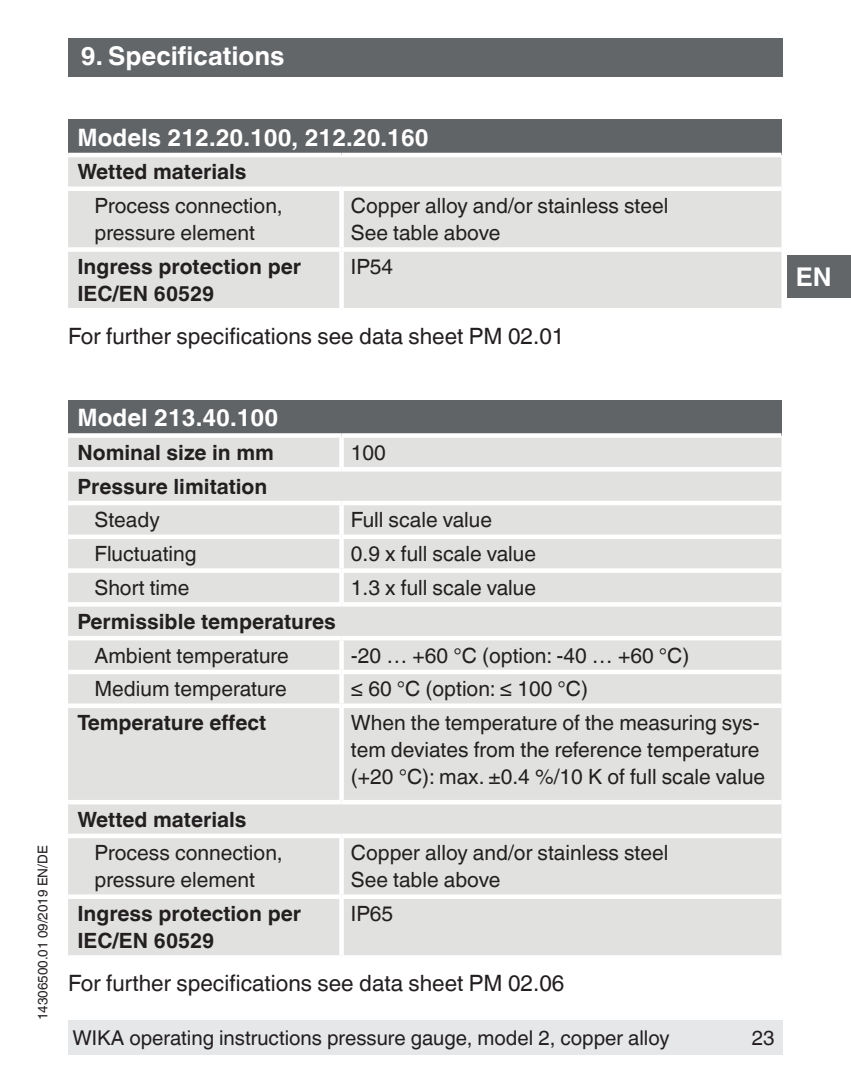
<style>
.page{position:relative;width:851px;height:1080px;background:#fff}
.page>*{position:absolute;margin:0;border:0;box-sizing:border-box;transform-origin:0 0}
.t1{font:700 25.8px "Helvetica World";color:#fff}
.t2{font:700 24px "Helvetica World";color:#fff}
.t3{font:22.5px "Helvetica World";color:#231f20}
.t4{font:21px/27px "Helvetica World";color:#231f20}
.t5{font:700 21px/27px "Helvetica World";color:#231f20}
.t6{font:20.4px "Helvetica World";color:#231f20}
.t7{font:13.5px "Helvetica World";color:#231f20}
</style>
<div class="page">
<div style="left:787px;top:255px;width:63px;height:43px;background:#636669"></div>
<div style="left:68px;top:38px;width:714px;height:39px;background:#636669"></div>
<div style="left:68px;top:1020px;width:714px;height:34px;background:#e6e7e9"></div>
<div style="left:68px;top:119px;width:713px;height:36px;background:#616466"></div>
<div style="left:68px;top:157px;width:713px;height:151px;background:#e1e2e0"></div>
<hr style="left:68px;top:153px;width:273px;height:4px;background:#fff">
<hr style="left:341px;top:153px;width:440px;height:4px;background:#fff">
<hr style="left:68px;top:187px;width:273px;height:4px;background:#fff">
<hr style="left:341px;top:187px;width:440px;height:4px;background:#fff">
<div style="left:341px;top:247px;width:440px;height:5px;background:#fff"></div>
<div style="left:339px;top:191px;width:5px;height:56px;background:#fff"></div>
<div style="left:68px;top:247px;width:273px;height:5px;background:#fff"></div>
<div style="left:339px;top:252px;width:5px;height:56px;background:#fff"></div>
<div style="left:68px;top:400px;width:713px;height:35px;background:#616466"></div>
<div style="left:68px;top:438px;width:713px;height:517px;background:#e1e2e0"></div>
<div style="left:68px;top:607px;width:713px;height:96px;background:#e1e2df"></div>
<div style="left:68px;top:433px;width:273px;height:5px;background:#fff"></div>
<div style="left:339px;top:640px;width:5px;height:30px;background:#fff"></div>
<div style="left:339px;top:674px;width:5px;height:29px;background:#fff"></div>
<div style="left:339px;top:438px;width:5px;height:29px;background:#fff"></div>
<div style="left:341px;top:433px;width:440px;height:5px;background:#fff"></div>
<hr style="left:68px;top:800px;width:273px;height:4px;background:#fff">
<hr style="left:341px;top:800px;width:440px;height:4px;background:#fff">
<hr style="left:68px;top:834px;width:273px;height:4px;background:#fff">
<hr style="left:341px;top:834px;width:440px;height:4px;background:#fff">
<div style="left:341px;top:894px;width:440px;height:5px;background:#fff"></div>
<div style="left:68px;top:602px;width:273px;height:5px;background:#fff"></div>
<div style="left:341px;top:602px;width:440px;height:5px;background:#fff"></div>
<hr style="left:68px;top:636px;width:273px;height:4px;background:#fff">
<hr style="left:341px;top:636px;width:440px;height:4px;background:#fff">
<hr style="left:68px;top:501px;width:273px;height:4px;background:#fff">
<hr style="left:341px;top:501px;width:440px;height:4px;background:#fff">
<div style="left:68px;top:467px;width:273px;height:5px;background:#fff"></div>
<div style="left:341px;top:467px;width:440px;height:5px;background:#fff"></div>
<div style="left:339px;top:505px;width:5px;height:30px;background:#fff"></div>
<hr style="left:68px;top:535px;width:273px;height:4px;background:#fff">
<hr style="left:341px;top:535px;width:440px;height:4px;background:#fff">
<div style="left:339px;top:539px;width:5px;height:29px;background:#fff"></div>
<div style="left:68px;top:568px;width:273px;height:5px;background:#fff"></div>
<div style="left:341px;top:568px;width:440px;height:5px;background:#fff"></div>
<div style="left:339px;top:573px;width:5px;height:29px;background:#fff"></div>
<hr style="left:68px;top:670px;width:273px;height:4px;background:#fff">
<hr style="left:341px;top:670px;width:440px;height:4px;background:#fff">
<div style="left:68px;top:703px;width:273px;height:5px;background:#fff"></div>
<div style="left:341px;top:703px;width:440px;height:5px;background:#fff"></div>
<div style="left:339px;top:708px;width:5px;height:92px;background:#fff"></div>
<div style="left:339px;top:838px;width:5px;height:56px;background:#fff"></div>
<div style="left:68px;top:894px;width:273px;height:5px;background:#fff"></div>
<div style="left:339px;top:899px;width:5px;height:56px;background:#fff"></div>
<p class="t1" style="left:81px;top:41px;width:205px">9. Specifications</p>
<p class="t2" style="left:77px;top:128px;width:353px">Models 212.20.100, 212.20.160</p>
<p class="t5" style="left:77px;top:160px;width:171px">Wetted materials</p>
<p class="t4" style="left:94px;top:194px;width:190px">Process connection, pressure element</p>
<p class="t4" style="left:351px;top:194px;width:319px">Copper alloy and/or stainless steel<br>See table above</p>
<p class="t5" style="left:77px;top:255px;width:225px">Ingress protection per<br>IEC/EN 60529</p>
<p class="t4" style="left:351px;top:255px;width:44px">IP54</p>
<p class="t3" style="left:68px;top:323px;width:497px">For further specifications see data sheet PM 02.01</p>
<p class="t1" style="left:795px;top:262px;width:37px">EN</p>
<p class="t7" style="left:35px;top:1020px;width:177px;rotate:-90deg">14306500.01 09/2019 EN/DE</p>
<p class="t2" style="left:77px;top:408px;width:202px">Model 213.40.100</p>
<p class="t5" style="left:77px;top:441px;width:198px">Nominal size in mm</p>
<p class="t4" style="left:351px;top:441px;width:37px">100</p>
<p class="t5" style="left:77px;top:475px;width:191px">Pressure limitation</p>
<p class="t4" style="left:94px;top:509px;width:67px">Steady</p>
<p class="t4" style="left:351px;top:507px;width:143px">Full scale value</p>
<p class="t4" style="left:94px;top:541px;width:104px">Fluctuating</p>
<p class="t4" style="left:351px;top:542px;width:187px">0.9 x full scale value</p>
<p class="t4" style="left:94px;top:576px;width:96px">Short time</p>
<p class="t4" style="left:351px;top:576px;width:187px">1.3 x full scale value</p>
<p class="t5" style="left:77px;top:610px;width:260px">Permissible temperatures</p>
<p class="t4" style="left:94px;top:644px;width:196px">Ambient temperature</p>
<p class="t4" style="left:351px;top:644px;width:340px">-20 … +60 °C (option: -40 … +60 °C)</p>
<p class="t4" style="left:94px;top:678px;width:194px">Medium temperature</p>
<p class="t4" style="left:351px;top:676px;width:239px">≤ 60 °C (option: ≤ 100 °C)</p>
<p class="t5" style="left:77px;top:709px;width:190px">Temperature effect</p>
<p class="t4" style="left:351px;top:711px;width:416px">When the temperature of the measuring sys&shy;tem deviates from the reference temperature (+20 °C): max. ±0.4 %/10 K of full scale value</p>
<p class="t5" style="left:77px;top:808px;width:171px">Wetted materials</p>
<p class="t4" style="left:94px;top:842px;width:190px">Process connection, pressure element</p>
<p class="t4" style="left:351px;top:842px;width:319px">Copper alloy and/or stainless steel<br>See table above</p>
<p class="t5" style="left:77px;top:902px;width:225px">Ingress protection per<br>IEC/EN 60529</p>
<p class="t4" style="left:351px;top:902px;width:44px">IP65</p>
<p class="t3" style="left:68px;top:970px;width:497px">For further specifications see data sheet PM 02.06</p>
<p class="t6" style="left:72px;top:1030px;width:598px">WIKA operating instructions pressure gauge, model 2, copper alloy</p>
<p class="t6" style="left:751px;top:1030px;width:24px">23</p>
</div>
